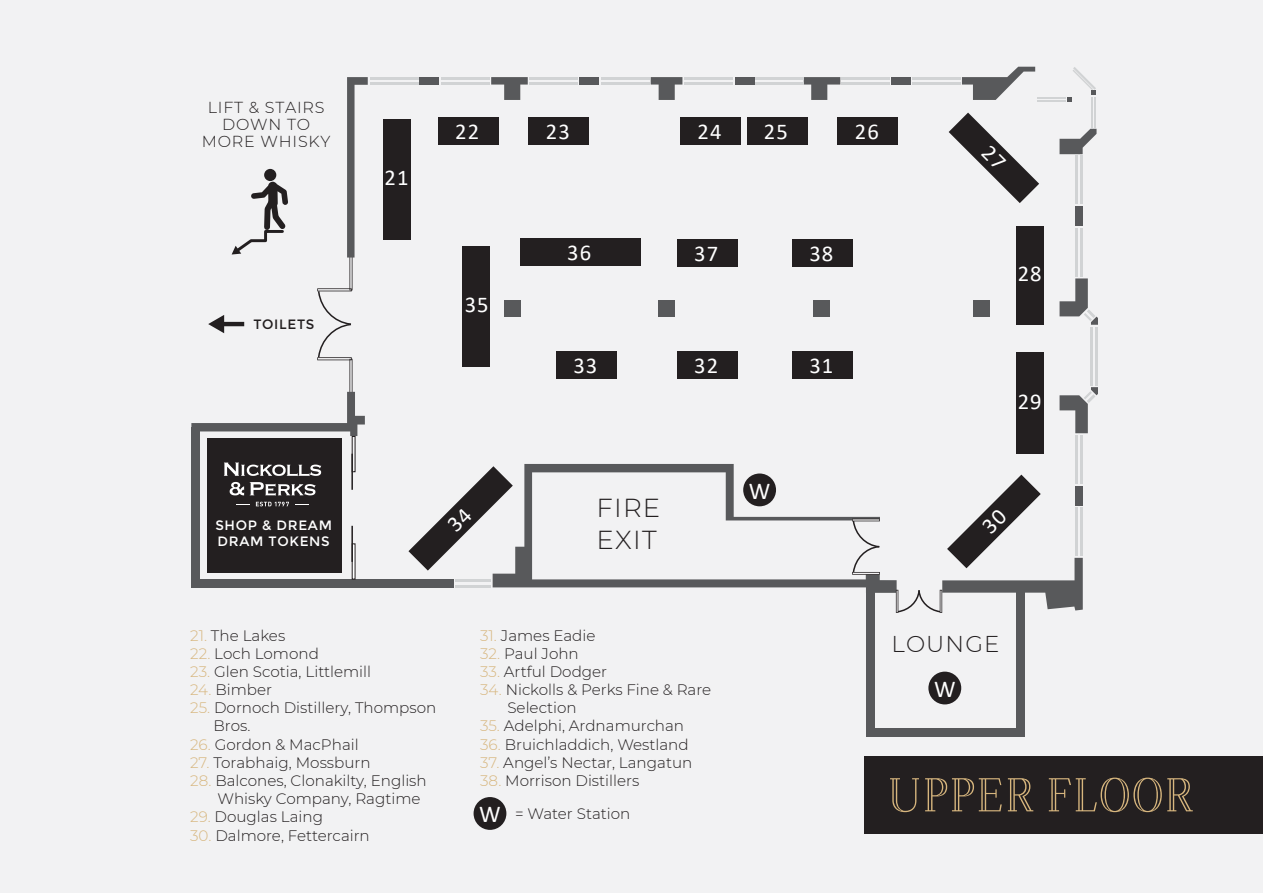
<style>
.page{position:relative;width:1263px;height:893px;background:#f2f2f3}
.page>*{position:absolute;margin:0;border:0;box-sizing:border-box;transform-origin:0 0}
.t1{font:57.6px "Azote";color:#d7b67e}
.t2{font:300 25.95px/31.2px "Montserrat";letter-spacing:.05em;color:#231f20}
.t3{font:24.3px "Calibri";color:#fff}
.t4{font:300 22.8px "Montserrat";letter-spacing:.05em;color:#231f20}
.t5{font:22.65px "Calibri";letter-spacing:.05em;color:#fff}
.t6{font:300 15.9px/17px "Montserrat";letter-spacing:.05em;color:#231f20;text-align:center}
.t7{font:300 15.15px/18.1px "Montserrat";color:#231f20}
.t8{font:13.5px/16.2px "Montserrat";letter-spacing:.05em;color:#fff}
.t9{font:13.5px "Montserrat";letter-spacing:.05em;color:#231f20}
.s1{color:#d7b67e}
</style>
<div class="page">
<div style="left:865px;top:756px;width:398px;height:78px;background:#231f20"></div>
<div style="left:208px;top:438px;width:134px;height:134px;background:#231f20"></div>
<div style="left:419px;top:77px;width:20px;height:8px;background:#58595b"></div>
<div style="left:579px;top:77px;width:20px;height:8px;background:#58595b"></div>
<div style="left:734px;top:77px;width:20px;height:8px;background:#58595b"></div>
<div style="left:891px;top:77px;width:20px;height:8px;background:#58595b"></div>
<svg style="left:491px;top:77px;width:37px;height:23px"></svg>
<svg style="left:804px;top:77px;width:36px;height:23px"></svg>
<svg style="left:651px;top:77px;width:31px;height:23px"></svg>
<svg style="left:1059px;top:129px;width:37px;height:25px"></svg>
<div style="left:1075px;top:206px;width:8px;height:20px;background:#58595b"></div>
<svg style="left:493px;top:464px;width:403px;height:129px"></svg>
<div style="left:505px;top:301px;width:16px;height:16px;background:#58595b"></div>
<div style="left:658px;top:301px;width:17px;height:16px;background:#58595b"></div>
<div style="left:813px;top:301px;width:16px;height:16px;background:#58595b"></div>
<div style="left:973px;top:301px;width:17px;height:16px;background:#58595b"></div>
<hr style="left:370px;top:77px;width:48px;height:3px;background:#d1d3d4">
<hr style="left:370px;top:82px;width:48px;height:3px;background:#d1d3d4">
<hr style="left:441px;top:77px;width:48px;height:3px;background:#d1d3d4">
<hr style="left:441px;top:82px;width:48px;height:3px;background:#d1d3d4">
<hr style="left:529px;top:77px;width:49px;height:3px;background:#d1d3d4">
<hr style="left:529px;top:82px;width:49px;height:3px;background:#d1d3d4">
<hr style="left:601px;top:77px;width:48px;height:3px;background:#d1d3d4">
<hr style="left:601px;top:82px;width:48px;height:3px;background:#d1d3d4">
<hr style="left:684px;top:77px;width:49px;height:3px;background:#d1d3d4">
<hr style="left:684px;top:82px;width:49px;height:3px;background:#d1d3d4">
<hr style="left:755px;top:77px;width:48px;height:3px;background:#d1d3d4">
<hr style="left:755px;top:82px;width:48px;height:3px;background:#d1d3d4">
<hr style="left:842px;top:77px;width:48px;height:3px;background:#d1d3d4">
<hr style="left:842px;top:82px;width:48px;height:3px;background:#d1d3d4">
<hr style="left:913px;top:77px;width:48px;height:3px;background:#d1d3d4">
<hr style="left:913px;top:82px;width:48px;height:3px;background:#d1d3d4">
<svg style="left:962px;top:67px;width:134px;height:35px"></svg>
<hr style="left:1094px;top:97px;width:2px;height:30px;background:#d1d3d4">
<hr style="left:1091px;top:97px;width:2px;height:30px;background:#d1d3d4">
<hr style="left:1080px;top:156px;width:3px;height:48px;background:#d1d3d4">
<hr style="left:1075px;top:156px;width:3px;height:48px;background:#d1d3d4">
<hr style="left:1080px;top:228px;width:3px;height:48px;background:#d1d3d4">
<hr style="left:1075px;top:228px;width:3px;height:48px;background:#d1d3d4">
<hr style="left:1080px;top:435px;width:3px;height:48px;background:#d1d3d4">
<hr style="left:1075px;top:435px;width:3px;height:48px;background:#d1d3d4">
<svg style="left:1059px;top:278px;width:39px;height:47px"></svg>
<hr style="left:1095px;top:327px;width:2px;height:58px;background:#d1d3d4">
<hr style="left:1091px;top:327px;width:2px;height:58px;background:#d1d3d4">
<svg style="left:1059px;top:387px;width:39px;height:46px"></svg>
<hr style="left:456px;top:585px;width:35px;height:2px;background:#d1d3d4">
<hr style="left:456px;top:579px;width:35px;height:3px;background:#d1d3d4">
<hr style="left:353px;top:544px;width:3px;height:35px;background:#fff">
<div style="left:191px;top:579px;width:263px;height:9px;background:#58595b"></div>
<div style="left:191px;top:428px;width:9px;height:155px;background:#58595b"></div>
<svg style="left:852px;top:519px;width:28px;height:56px"></svg>
<hr style="left:351px;top:526px;width:2px;height:36px;background:#231f20">
<hr style="left:351px;top:454px;width:2px;height:36px;background:#231f20">
<div style="left:866px;top:581px;width:8px;height:156px;background:#58595b"></div>
<div style="left:1016px;top:581px;width:8px;height:156px;background:#58595b"></div>
<div style="left:868px;top:728px;width:156px;height:9px;background:#58595b"></div>
<div style="left:383px;top:119px;width:28px;height:120px;background:#231f20"></div>
<div style="left:462px;top:246px;width:27px;height:120px;background:#231f20"></div>
<div style="left:520px;top:238px;width:120px;height:28px;background:#231f20"></div>
<div style="left:1016px;top:227px;width:28px;height:98px;background:#231f20"></div>
<div style="left:1016px;top:352px;width:28px;height:102px;background:#231f20"></div>
<div style="left:438px;top:118px;width:60px;height:27px;background:#231f20"></div>
<div style="left:529px;top:118px;width:60px;height:27px;background:#231f20"></div>
<div style="left:680px;top:118px;width:60px;height:27px;background:#231f20"></div>
<div style="left:747px;top:118px;width:60px;height:27px;background:#231f20"></div>
<div style="left:838px;top:118px;width:60px;height:27px;background:#231f20"></div>
<div style="left:677px;top:239px;width:60px;height:27px;background:#231f20"></div>
<div style="left:556px;top:351px;width:60px;height:27px;background:#231f20"></div>
<div style="left:677px;top:351px;width:60px;height:27px;background:#231f20"></div>
<div style="left:792px;top:239px;width:60px;height:27px;background:#231f20"></div>
<div style="left:792px;top:351px;width:60px;height:27px;background:#231f20"></div>
<div style="left:743px;top:473px;width:33px;height:33px;background:#231f20;border-radius:50%"></div>
<div style="left:928px;top:672px;width:33px;height:32px;background:#231f20;border-radius:50%"></div>
<svg style="left:237px;top:504px;width:13px;height:1px"></svg>
<svg style="left:295px;top:504px;width:13px;height:1px"></svg>
<svg style="left:224px;top:463px;width:97px;height:13px"></svg>
<svg style="left:230px;top:482px;width:14px;height:13px"></svg>
<svg style="left:250px;top:482px;width:65px;height:14px"></svg>
<svg style="left:256px;top:502px;width:33px;height:4px"></svg>
<div style="left:474px;top:797px;width:32px;height:33px;background:#231f20;border-radius:50%"></div>
<svg style="left:191px;top:77px;width:177px;height:359px"></svg>
<svg style="left:408px;top:466px;width:105px;height:105px"></svg>
<svg style="left:949px;top:113px;width:90px;height:90px"></svg>
<svg style="left:896px;top:475px;width:187px;height:138px"></svg>
<p class="t6" style="left:202px;top:98px;width:130px">LIFT &amp; STAIRS<br>DOWN TO<br>MORE WHISKY</p>
<p class="t9" style="left:253px;top:316px;width:63px">TOILETS</p>
<p class="t8" style="left:215px;top:517px;width:118px">SHOP &amp; DREAM<br>DRAM TOKENS</p>
<h3 class="t5" style="left:384px;top:162px;width:26px">21</h3>
<h3 class="t5" style="left:455px;top:116px;width:26px">22</h3>
<h3 class="t5" style="left:546px;top:116px;width:26px">23</h3>
<h3 class="t5" style="left:698px;top:116px;width:26px">24</h3>
<h3 class="t5" style="left:764px;top:116px;width:26px">25</h3>
<h3 class="t5" style="left:855px;top:116px;width:26px">26</h3>
<h3 class="t5" style="left:465px;top:288px;width:26px">35</h3>
<h3 class="t5" style="left:567px;top:237px;width:26px">36</h3>
<h3 class="t5" style="left:694px;top:237px;width:26px">37</h3>
<h3 class="t5" style="left:573px;top:349px;width:26px">33</h3>
<h3 class="t5" style="left:694px;top:349px;width:26px">32</h3>
<h3 class="t5" style="left:809px;top:237px;width:26px">38</h3>
<h3 class="t5" style="left:809px;top:349px;width:26px">31</h3>
<h2 class="t2" style="left:597px;top:492px;width:65px">FIRE<br>EXIT</h2>
<h3 class="t3" style="left:749px;top:474px;width:23px">W</h3>
<h3 class="t5" style="left:1018px;top:258px;width:26px">28</h3>
<h3 class="t5" style="left:1018px;top:385px;width:26px">29</h3>
<p class="t7" style="left:190px;top:626px;width:97px"><span class="s1">21.</span> The Lakes</p>
<p class="t7" style="left:190px;top:644px;width:130px"><span class="s1">22.</span> Loch Lomond</p>
<p class="t7" style="left:190px;top:662px;width:182px"><span class="s1">23.</span> Glen Scotia, Littlemill</p>
<p class="t7" style="left:190px;top:680px;width:83px"><span class="s1">24.</span> Bimber</p>
<p class="t7" style="left:214px;top:698px;width:224px;text-indent:-23px"><span class="s1">25.</span> Dornoch Distillery, Thompson<br>Bros.</p>
<p class="t7" style="left:190px;top:735px;width:170px"><span class="s1">26.</span> Gordon &amp; MacPhail</p>
<p class="t7" style="left:190px;top:753px;width:182px"><span class="s1">27.</span> Torabhaig, Mossburn</p>
<p class="t7" style="left:217px;top:771px;width:211px;text-indent:-27px"><span class="s1">28.</span> Balcones, Clonakilty, English<br>Whisky Company, Ragtime</p>
<p class="t7" style="left:190px;top:807px;width:134px"><span class="s1">29.</span> Douglas Laing</p>
<p class="t7" style="left:190px;top:826px;width:181px"><span class="s1">30.</span> Dalmore, Fettercairn</p>
<p class="t7" style="left:480px;top:626px;width:117px"><span class="s1">31.</span> James Eadie</p>
<p class="t7" style="left:480px;top:644px;width:100px"><span class="s1">32.</span> Paul John</p>
<p class="t7" style="left:480px;top:662px;width:129px"><span class="s1">33.</span> Artful Dodger</p>
<p class="t7" style="left:507px;top:680px;width:205px;text-indent:-27px"><span class="s1">34.</span> Nickolls &amp; Perks Fine &amp; Rare<br>Selection</p>
<p class="t7" style="left:480px;top:716px;width:205px"><span class="s1">35.</span> Adelphi, Ardnamurchan</p>
<p class="t7" style="left:480px;top:735px;width:210px"><span class="s1">36.</span> Bruichladdich, Westland</p>
<p class="t7" style="left:480px;top:753px;width:214px"><span class="s1">37.</span> Angel’s Nectar, Langatun</p>
<p class="t7" style="left:515px;top:764px;width:126px;line-height:32.8px;text-indent:-35px"><span class="s1">38.</span> Morrison Distillers = Water Station</p>
<h1 class="t1" style="left:887px;top:775px;width:309px">UPPER FLOOR</h1>
<h3 class="t4" style="left:891px;top:628px;width:109px">LOUNGE</h3>
<h3 class="t3" style="left:934px;top:672px;width:23px">W</h3>
<h3 class="t3" style="left:479px;top:797px;width:23px">W</h3>
</div>
